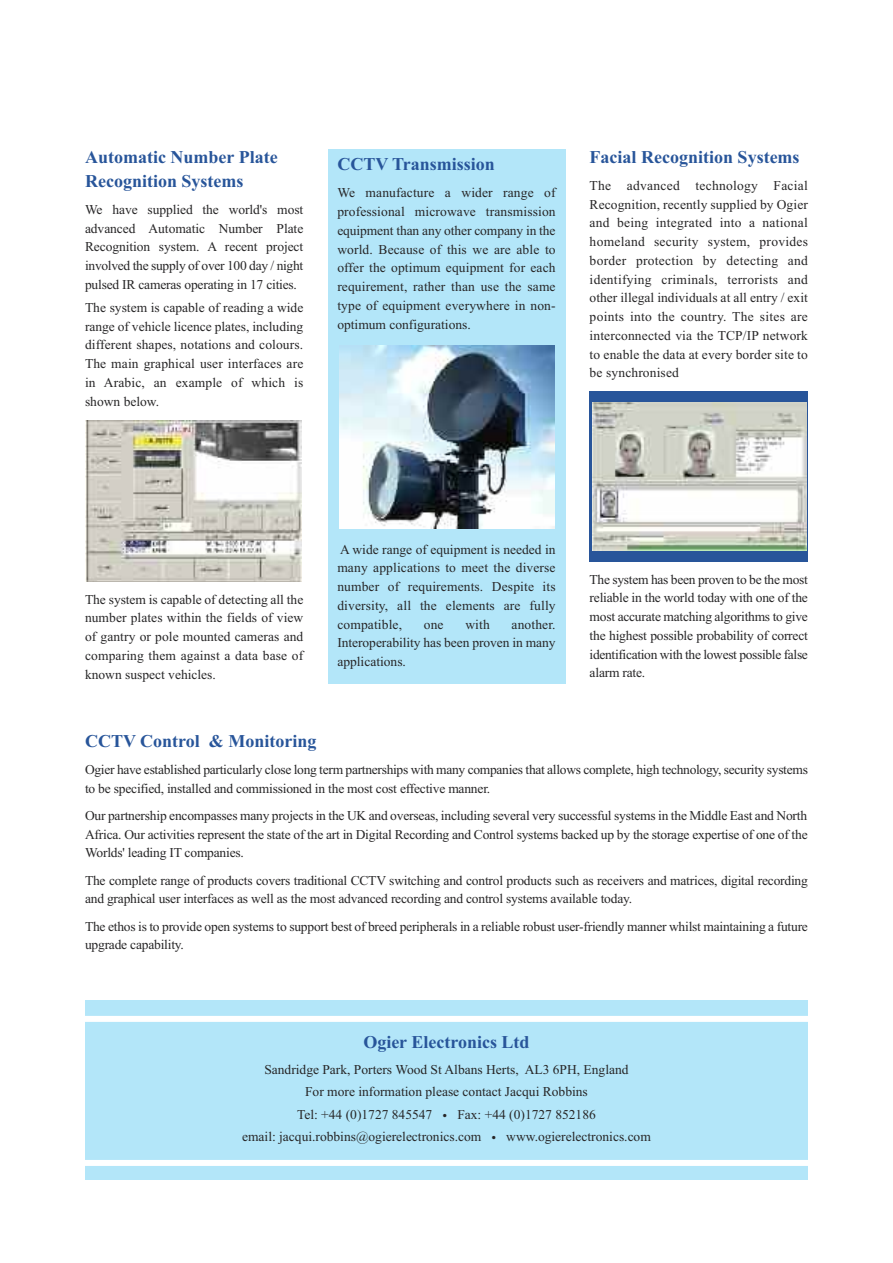
<style>
.page{position:relative;width:893px;height:1263px;background:#fff}
.page>*{position:absolute;margin:0;border:0;box-sizing:border-box;transform-origin:0 0}
.t1{font:18px/24px "Times New Roman PS Bold MT OTF";color:#28559a}
.t2{font:700 18px "Times New Roman";color:#28559a}
.t3{font:13.5px/18.8px "Times New Roman";letter-spacing:-.015em;color:#272627;text-align:justify}
</style>
<div class="page">
<div style="left:85px;top:1000px;width:723px;height:179px;background:#b3e6f9"></div>
<div style="left:328px;top:149px;width:238px;height:534px;background:#b3e6f9"></div>
<img style="left:85px;top:420px;width:217px;height:162px">
<img style="left:339px;top:346px;width:216px;height:183px">
<div style="left:590px;top:392px;width:218px;height:170px;background:#28559a"></div>
<img style="left:592px;top:402px;width:214px;height:149px">
<div style="left:68px;top:1016px;width:749px;height:6px;background:#fff"></div>
<div style="left:72px;top:1160px;width:747px;height:6px;background:#fff"></div>
<h1 class="t1" style="left:85px;top:144px;width:194px">Automatic Number Plate<br>Recognition Systems</h1>
<p class="t3" style="left:85px;top:200px;width:220px">We have supplied the world's most advanced Automatic Number Plate Recognition system. A recent project involved the supply of over 100 day / night pulsed IR cameras operating in 17 cities.</p>
<p class="t3" style="left:85px;top:298px;width:220px">The system is capable of reading a wide range of vehicle licence plates, including different shapes, notations and colours.<br>The main graphical user interfaces are in Arabic, an example of which is shown below.</p>
<h1 class="t1" style="left:337px;top:152px;width:159px">CCTV Transmission</h1>
<p class="t3" style="left:337px;top:183px;width:220px">We manufacture a wider range of professional microwave transmission equipment than any other company in the world. Because of this we are able to offer the optimum equipment for each requirement, rather than use the same type of equipment everywhere in non&shy;optimum configurations.</p>
<h1 class="t1" style="left:590px;top:144px;width:211px">Facial Recognition Systems</h1>
<p class="t3" style="left:590px;top:176px;width:220px">The advanced technology Facial Recognition, recently supplied by Ogier and being integrated into a national homeland security system, provides border protection by detecting and identifying criminals, terrorists and other illegal individuals at all entry / exit points into the country. The sites are interconnected via the TCP/IP network to enable the data at every border site to be synchronised</p>
<p class="t3" style="left:85px;top:590px;width:220px">The system is capable of detecting all the number plates within the fields of view of gantry or pole mounted cameras and comparing them against a data base of known suspect vehicles.</p>
<p class="t3" style="left:337px;top:539px;width:220px">A wide range of equipment is needed in many applications to meet the diverse number of requirements. Despite its diversity, all the elements are fully compatible,</p>
<p class="t3" style="left:337px;top:614px;width:220px;text-indent:174px">another.<br>Interoperability has been proven in many applications.</p>
<p class="t3" style="left:424px;top:614px;width:21px">one</p>
<p class="t3" style="left:465px;top:614px;width:26px">with</p>
<p class="t3" style="left:590px;top:569px;width:220px">The system has been proven to be the most reliable in the world today with one of the most accurate matching algorithms to give the highest possible probability of correct identification with the lowest possible false alarm rate.</p>
<h1 class="t1" style="left:85px;top:728px;width:233px">CCTV Control &amp; Monitoring</h1>
<p class="t3" style="left:85px;top:760px;width:724px">Ogier have established particularly close long term partnerships with many companies that allows complete, high technology, security systems to be specified, installed and commissioned in the most cost effective manner.</p>
<p class="t3" style="left:85px;top:806px;width:724px">Our partnership encompasses many projects in the UK and overseas, including several very successful systems in the Middle East and North Africa. Our activities represent the state of the art in Digital Recording and Control systems backed up by the storage expertise of one of the Worlds' leading IT companies.</p>
<p class="t3" style="left:85px;top:871px;width:724px">The complete range of products covers traditional CCTV switching and control products such as receivers and matrices, digital recording and graphical user interfaces as well as the most advanced recording and control systems available today.</p>
<p class="t3" style="left:85px;top:917px;width:724px">The ethos is to provide open systems to support best of breed peripherals in a reliable robust user-friendly manner whilst maintaining a future upgrade capability.</p>
<h1 class="t2" style="left:363px;top:1031px;width:168px">Ogier Electronics Ltd</h1>
<p class="t3" style="left:242px;top:1058px;width:410px;line-height:22.2px;text-align:center">Sandridge Park, Porters Wood St Albans Herts, AL3 6PH, England<br>For more information please contact Jacqui Robbins<br>Tel: +44 (0)1727 845547 • Fax: +44 (0)1727 852186<br>email: jacqui.robbins@ogierelectronics.com • www.ogierelectronics.com</p>
</div>
